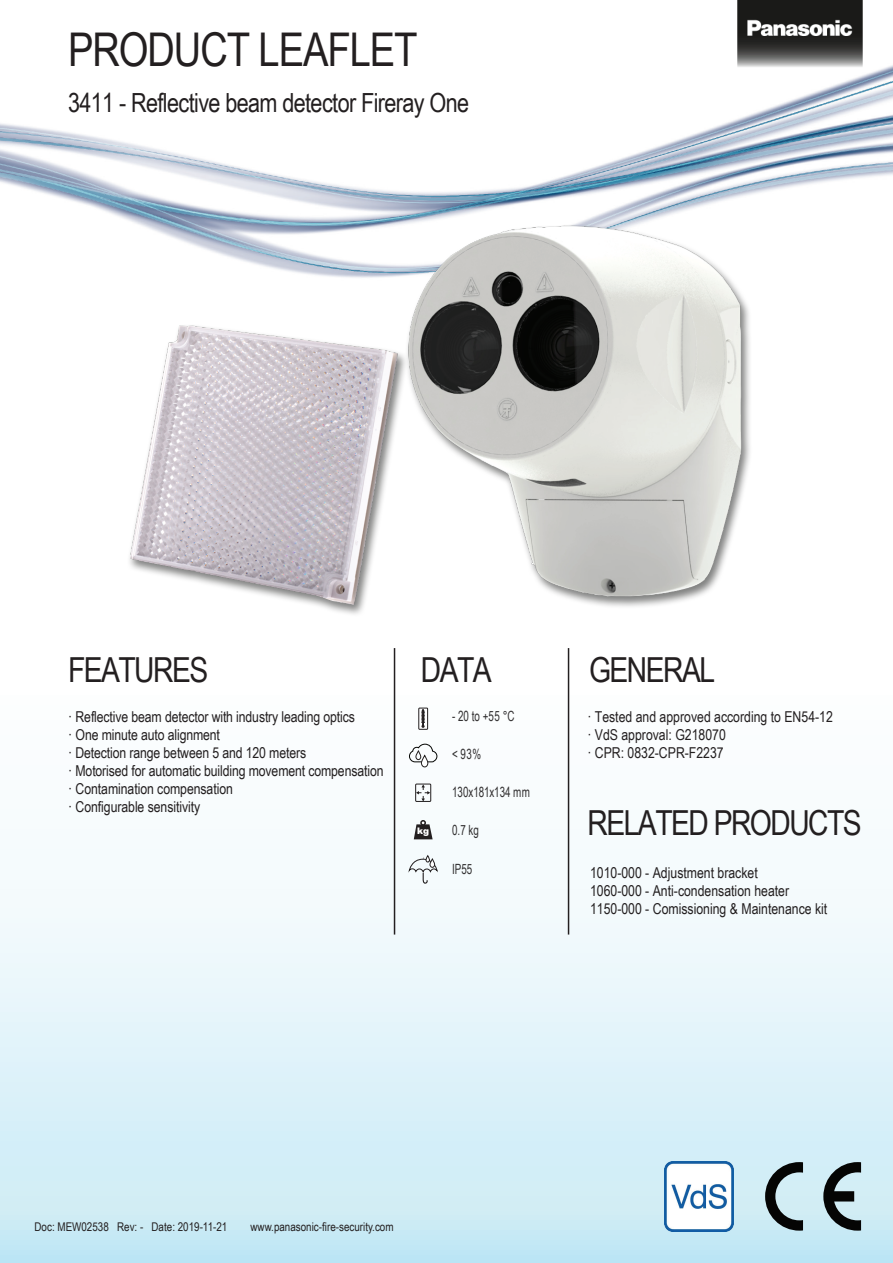
<style>
.page{position:relative;width:893px;height:1263px;background:#fff}
.page>*{position:absolute;margin:0;border:0;box-sizing:border-box;transform-origin:0 0}
.t1{font:46.5px "Arial Narrow";letter-spacing:-.025em;color:#231f20}
.t2{font:34.5px "Arial Narrow";letter-spacing:-.045em;color:#231f20}
.t3{font:26.4px "Arial Narrow";letter-spacing:-.025em;color:#231f20}
.t4{font:15px/18px "Arial Narrow";letter-spacing:-.005em;color:#231f20}
.t5{font:14.1px "Arial Narrow";color:#312f30;scale:.85 1}
.t6{font:12px "Arial Narrow";color:#231f20}
.t7{font:900 9px "Arial";color:#fff}
</style>
<div class="page">
<svg style="left:0;top:648px;width:893px;height:615px"></svg>
<img style="left:0;top:65px;width:893px;height:147px">
<div style="left:419px;top:708px;width:9px;height:21px;background:#fff"></div>
<div style="left:418px;top:708px;width:10px;height:22px;border:1px solid #231f20"></div>
<svg style="left:421px;top:710px;width:4px;height:18px"></svg>
<div style="left:415px;top:784px;width:16px;height:18px;border:1px solid #231f20"></div>
<svg style="left:416px;top:784px;width:14px;height:17px"></svg>
<svg style="left:414px;top:820px;width:19px;height:19px"></svg>
<svg style="left:409px;top:743px;width:29px;height:25px"></svg>
<hr style="left:394px;top:648px;width:1px;height:286px;background:#231f20">
<hr style="left:568px;top:648px;width:1px;height:286px;background:#231f20">
<img style="left:735px;top:0;width:130px;height:72px">
<svg style="left:823px;top:1162px;width:38px;height:68px;background:#718084"></svg>
<svg style="left:765px;top:1162px;width:38px;height:68px;background:#819297"></svg>
<img style="left:665px;top:1162px;width:69px;height:69px">
<img style="left:108px;top:195px;width:667px;height:419px">
<svg style="left:409px;top:855px;width:29px;height:29px"></svg>
<h1 class="t1" style="left:68px;top:15px;width:351px">PRODUCT LEAFLET</h1>
<h3 class="t3" style="left:68px;top:83px;width:403px">3411 - Reflective beam detector Fireray One</h3>
<h2 class="t2" style="left:68px;top:644px;width:142px">FEATURES</h2>
<h2 class="t2" style="left:421px;top:644px;width:72px">DATA</h2>
<h2 class="t2" style="left:589px;top:644px;width:128px">GENERAL</h2>
<p class="t4" style="left:68px;top:707px;width:317px">· Reflective beam detector with industry leading optics<br>· One minute auto alignment<br>· Detection range between 5 and 120 meters<br>· Motorised for automatic building movement compensation · Contamination compensation<br>· Configurable sensitivity</p>
<p class="t7" style="left:417px;top:825px;width:14px">kg</p>
<p class="t5" style="left:452px;top:706px;width:75px">- 20 to +55 °C</p>
<p class="t5" style="left:452px;top:743px;width:36px">&lt; 93%</p>
<p class="t5" style="left:452px;top:781px;width:93px">130x181x134 mm</p>
<p class="t5" style="left:452px;top:819px;width:33px">0.7 kg</p>
<p class="t5" style="left:452px;top:859px;width:25px">IP55</p>
<p class="t4" style="left:587px;top:707px;width:247px">· Tested and approved according to EN54-12 · VdS approval: G218070<br>· CPR: 0832-CPR-F2237</p>
<h2 class="t2" style="left:587px;top:798px;width:276px">RELATED PRODUCTS</h2>
<p class="t4" style="left:590px;top:863px;width:239px">1010-000 - Adjustment bracket<br>1060-000 - Anti-condensation heater<br>1150-000 - Comissioning &amp; Maintenance kit</p>
<p class="t6" style="left:34px;top:1217px;width:194px">Doc: MEW02538 Rev: - Date: 2019-11-21</p>
<p class="t6" style="left:250px;top:1217px;width:145px">www.panasonic-fire-security.com</p>
</div>
